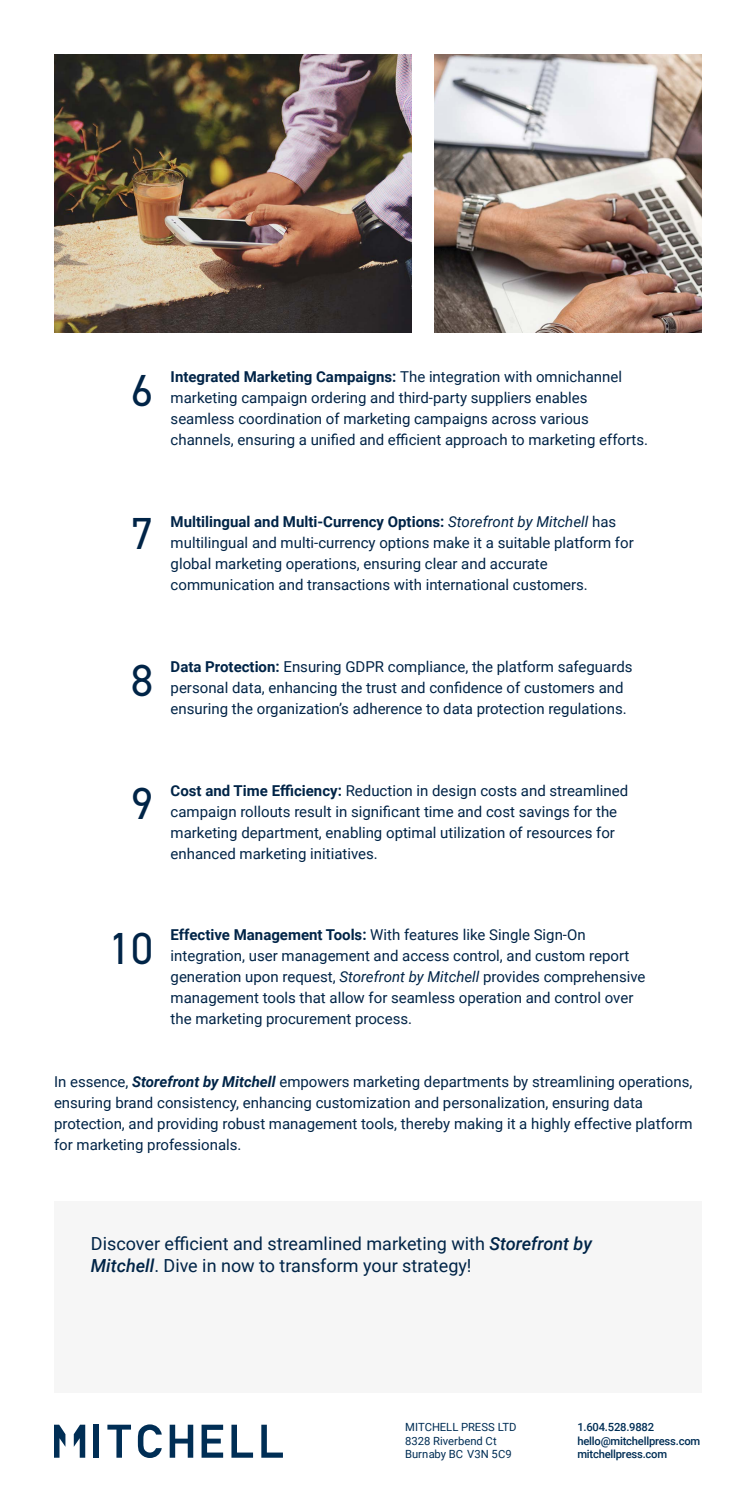
<style>
.page{position:relative;width:756px;height:1512px;background:#fff}
.page>*{position:absolute;margin:0;border:0;box-sizing:border-box;transform-origin:0 0}
.t1{font:45px "DIN2014";color:#002447}
.t2{font:18px/21.6px "Roboto";color:#002447}
.t3{font:15px/21px "Roboto";color:#002447}
.t4{font:500 11.25px/13.5px "Roboto";letter-spacing:-.02em;color:#002e55}
.t5{font:11.25px/13.5px "Roboto";color:#002e55}
.s1{font-weight:700}
.s2{font-style:italic}
.s3{font-weight:700;font-style:italic}
.s4{font-weight:500;font-style:italic}
</style>
<div class="page">
<div style="left:54px;top:1202px;width:648px;height:191px;background:#f6f6f6"></div>
<img style="left:54px;top:54px;width:357px;height:279px">
<img style="left:434px;top:54px;width:268px;height:279px">
<div style="left:94px;top:1425px;width:5px;height:33px;background:#002e55"></div>
<svg style="left:107px;top:1425px;width:24px;height:33px"></svg>
<svg style="left:138px;top:1424px;width:24px;height:34px"></svg>
<svg style="left:74px;top:1425px;width:11px;height:33px"></svg>
<svg style="left:54px;top:1425px;width:11px;height:33px"></svg>
<svg style="left:170px;top:1425px;width:23px;height:33px"></svg>
<svg style="left:202px;top:1425px;width:21px;height:33px"></svg>
<svg style="left:231px;top:1425px;width:22px;height:33px"></svg>
<svg style="left:261px;top:1425px;width:22px;height:33px"></svg>
<h1 class="t1" style="left:131px;top:363px;width:24px">6</h1>
<p class="t3" style="left:171px;top:366px;width:479px"><span class="s1">Integrated Marketing Campaigns:</span> The integration with omnichannel marketing campaign ordering and third-party suppliers enables seamless coordination of marketing campaigns across various channels, ensuring a unified and efficient approach to marketing efforts.</p>
<h1 class="t1" style="left:131px;top:506px;width:24px">7</h1>
<p class="t3" style="left:171px;top:511px;width:465px"><span class="s1">Multilingual and Multi-Currency Options:</span> <span class="s2">Storefront by Mitchell</span> has multilingual and multi-currency options make it a suitable platform for global marketing operations, ensuring clear and accurate communication and transactions with international customers.</p>
<h1 class="t1" style="left:131px;top:652px;width:24px">8</h1>
<p class="t3" style="left:171px;top:655px;width:463px"><span class="s1">Data Protection:</span> Ensuring GDPR compliance, the platform safeguards personal data, enhancing the trust and confidence of customers and ensuring the organization’s adherence to data protection regulations.</p>
<h1 class="t1" style="left:131px;top:776px;width:24px">9</h1>
<p class="t3" style="left:171px;top:779px;width:459px"><span class="s1">Cost and Time Efficiency:</span> Reduction in design costs and streamlined campaign rollouts result in significant time and cost savings for the marketing department, enabling optimal utilization of resources for enhanced marketing initiatives.</p>
<h1 class="t1" style="left:108px;top:920px;width:46px">10</h1>
<p class="t3" style="left:171px;top:924px;width:476px"><span class="s1">Effective Management Tools:</span> With features like Single Sign-On integration, user management and access control, and custom report generation upon request, <span class="s2">Storefront by Mitchell</span> provides comprehensive management tools that allow for seamless operation and control over the marketing procurement process.</p>
<p class="t3" style="left:54px;top:1071px;width:640px">In essence, <span class="s3">Storefront by Mitchell</span> empowers marketing departments by streamlining operations, ensuring brand consistency, enhancing customization and personalization, ensuring data protection, and providing robust management tools, thereby making it a highly effective platform for marketing professionals.</p>
<p class="t2" style="left:91px;top:1232px;width:503px">Discover efficient and streamlined marketing with <span class="s4">Storefront by<br>Mitchell</span>. Dive in now to transform your strategy!</p>
<p class="t5" style="left:405px;top:1420px;width:113px">MITCHELL PRESS LTD<br>8328 Riverbend Ct<br>Burnaby BC V3N 5C9</p>
<p class="t4" style="left:577px;top:1420px;width:124px">1.604.528.9882 hello@mitchellpress.com mitchellpress.com</p>
</div>
